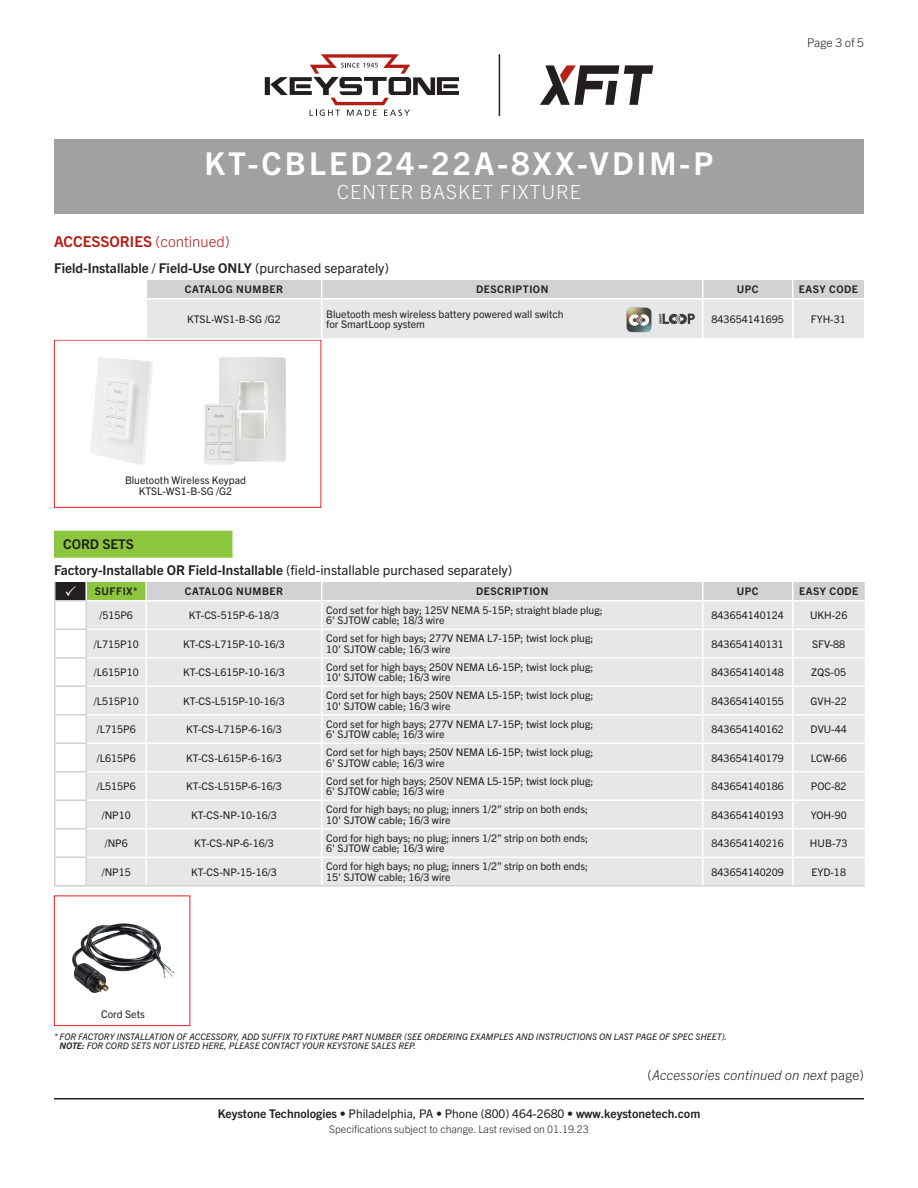
<style>
.page{position:relative;width:918px;height:1188px;background:#fff}
.page>*{position:absolute;margin:0;border:0;box-sizing:border-box;transform-origin:0 0}
.t1{font:700 31.5px "Trade Gothic Next LT Pro";letter-spacing:.1em;color:#fff}
.SubTitle{font:300 19.5px "Trade Gothic Next LT Pro";letter-spacing:.05em;color:#fff}
.Heading_01{font:700 15px "Trade Gothic Next LT Pro";color:#b41d15}
.Heading_02{font:700 13.5px "Trade Gothic Next LT Pro";color:#231f20}
.Text_Number_List__2{font:italic 300 13.5px "Trade Gothic Next LT Pro";letter-spacing:.01em;color:#231f20}
.Heading_02_Cord_Sets{font:700 13.5px "Trade Gothic Next LT Pro";color:#231f20}
.t2{font:700 12px "Trade Gothic Next LT Pro";color:#231f20}
.Page{font:300 12px "Trade Gothic Next LT Pro";color:#231f20}
.Table_Text_Left{font:10.5px/10.5px "Trade Gothic Next LT Pro";color:#231f20}
.Table_Text{font:10.5px "Trade Gothic Next LT Pro";color:#231f20}
.Table_Header_Caps{font:700 10.5px "Trade Gothic Next LT Pro";letter-spacing:.05em;color:#231f20}
.Rev{font:300 10.5px "Trade Gothic Next LT Pro";color:#231f20}
.Art_Callout{font:10.5px "Trade Gothic Next LT Pro";color:#231f20}
.Table_Footnote{font:italic 9px/9px "Trade Gothic Next LT Pro";color:#231f20}
.s1{font-weight:300}
.s2{font-weight:400}
.s3{font-weight:700}
.s4{font-style:normal}
</style>
<div class="page">
<hr style="left:54px;top:1098px;width:810px;height:2px;background:#231f20">
<div style="left:54px;top:140px;width:810px;height:74px;background:#a0a1a3"></div>
<div style="left:54px;top:531px;width:178px;height:27px;background:#8bc63e"></div>
<div style="left:86px;top:581px;width:60px;height:20px;background:#8bc63e"></div>
<div style="left:87px;top:602px;width:59px;height:283px;background:#e6e7e9"></div>
<hr style="left:87px;top:600px;width:59px;height:2px;background:#fff">
<hr style="left:87px;top:629px;width:59px;height:1px;background:#fff">
<hr style="left:87px;top:657px;width:59px;height:2px;background:#fff">
<hr style="left:87px;top:686px;width:59px;height:1px;background:#fff">
<hr style="left:87px;top:714px;width:59px;height:2px;background:#fff">
<hr style="left:87px;top:743px;width:59px;height:1px;background:#fff">
<hr style="left:87px;top:771px;width:59px;height:2px;background:#fff">
<hr style="left:87px;top:800px;width:59px;height:1px;background:#fff">
<hr style="left:87px;top:828px;width:59px;height:2px;background:#fff">
<hr style="left:87px;top:857px;width:59px;height:1px;background:#fff">
<svg style="left:147px;top:582px;width:718px;height:303px;background:#e6e7e8"></svg>
<hr style="left:86px;top:581px;width:60px;height:1px;background:#fff">
<hr style="left:703px;top:857px;width:90px;height:1px;background:#fff">
<hr style="left:793px;top:857px;width:72px;height:1px;background:#fff">
<hr style="left:54px;top:885px;width:32px;height:2px;background:#d1d2d4">
<hr style="left:86px;top:885px;width:60px;height:2px;background:#d1d2d4">
<hr style="left:146px;top:885px;width:176px;height:2px;background:#d1d2d4">
<hr style="left:322px;top:885px;width:381px;height:2px;background:#d1d2d4">
<hr style="left:703px;top:885px;width:90px;height:2px;background:#d1d2d4">
<hr style="left:793px;top:885px;width:72px;height:2px;background:#d1d2d4">
<hr style="left:499px;top:54px;width:1px;height:62px;background:#231f20">
<svg style="left:265px;top:54px;width:194px;height:62px"></svg>
<svg style="left:540px;top:65px;width:113px;height:40px"></svg>
<div style="left:54px;top:896px;width:136px;height:130px;border:1px solid #ee1d23"></div>
<img style="left:72px;top:923px;width:103px;height:70px">
<div style="left:54px;top:340px;width:267px;height:168px;border:1px solid #ee1d23"></div>
<img style="left:204px;top:357px;width:82px;height:108px">
<img style="left:90px;top:357px;width:63px;height:108px">
<svg style="left:147px;top:280px;width:717px;height:58px;background:#dedfe0"></svg>
<svg style="left:54px;top:582px;width:33px;height:303px"></svg>
<p class="t1" style="left:205px;top:142px;width:510px">KT-CBLED24-22A-8XX-VDIM-P</p>
<p class="SubTitle" style="left:337px;top:178px;width:245px">CENTER BASKET FIXTURE</p>
<p class="Heading_01" style="left:54px;top:231px;width:177px">ACCESSORIES <span class="s1">(continued)</span></p>
<p class="Page" style="left:807px;top:34px;width:58px">Page 3 of 5</p>
<p class="Heading_02" style="left:54px;top:259px;width:337px">Field-Installable / Field-Use ONLY <span class="s2">(purchased separately)</span></p>
<p class="Table_Header_Caps" style="left:185px;top:282px;width:100px">CATALOG NUMBER</p>
<p class="Table_Header_Caps" style="left:476px;top:282px;width:74px">DESCRIPTION</p>
<p class="Table_Header_Caps" style="left:737px;top:282px;width:23px">UPC</p>
<p class="Table_Header_Caps" style="left:799px;top:282px;width:61px">EASY CODE</p>
<p class="Table_Text" style="left:187px;top:312px;width:95px">KTSL-WS1-B-SG /G2</p>
<p class="Table_Text_Left" style="left:326px;top:308px;width:239px">Bluetooth mesh wireless battery powered wall switch for SmartLoop system</p>
<p class="Table_Text" style="left:712px;top:312px;width:74px">843654141695</p>
<p class="Table_Text" style="left:811px;top:312px;width:36px">FYH-31</p>
<p class="Art_Callout" style="left:125px;top:473px;width:122px">Bluetooth Wireless Keypad</p>
<p class="Art_Callout" style="left:139px;top:484px;width:95px">KTSL-WS1-B-SG /G2</p>
<p class="Heading_02_Cord_Sets" style="left:63px;top:535px;width:72px">CORD SETS</p>
<p class="Heading_02" style="left:54px;top:561px;width:460px">Factory-Installable OR Field-Installable <span class="s2">(field-installable purchased separately)</span></p>
<p class="Table_Header_Caps" style="left:95px;top:584px;width:44px">SUFFIX*</p>
<p class="Table_Header_Caps" style="left:185px;top:584px;width:100px">CATALOG NUMBER</p>
<p class="Table_Header_Caps" style="left:476px;top:584px;width:74px">DESCRIPTION</p>
<p class="Table_Header_Caps" style="left:737px;top:584px;width:23px">UPC</p>
<p class="Table_Header_Caps" style="left:799px;top:584px;width:61px">EASY CODE</p>
<p class="Table_Text" style="left:99px;top:608px;width:35px">/515P6</p>
<p class="Table_Text" style="left:189px;top:608px;width:92px">KT-CS-515P-6-18/3</p>
<p class="Table_Text_Left" style="left:326px;top:604px;width:278px">Cord set for high bay; 125V NEMA 5-15P; straight blade plug;<br>6' SJTOW cable; 18/3 wire</p>
<p class="Table_Text" style="left:712px;top:608px;width:74px">843654140124</p>
<p class="Table_Text" style="left:810px;top:608px;width:39px">UKH-26</p>
<p class="Table_Text" style="left:94px;top:636px;width:46px">/L715P10</p>
<p class="Table_Text" style="left:183px;top:636px;width:103px">KT-CS-L715P-10-16/3</p>
<p class="Table_Text_Left" style="left:326px;top:633px;width:269px">Cord set for high bays; 277V NEMA L7-15P; twist lock plug;<br>10' SJTOW cable; 16/3 wire</p>
<p class="Table_Text" style="left:712px;top:636px;width:74px">843654140131</p>
<p class="Table_Text" style="left:812px;top:636px;width:35px">SFV-88</p>
<p class="Table_Text" style="left:94px;top:665px;width:46px">/L615P10</p>
<p class="Table_Text" style="left:183px;top:665px;width:103px">KT-CS-L615P-10-16/3</p>
<p class="Table_Text_Left" style="left:326px;top:661px;width:269px">Cord set for high bays; 250V NEMA L6-15P; twist lock plug;<br>10' SJTOW cable; 16/3 wire</p>
<p class="Table_Text" style="left:712px;top:665px;width:74px">843654140148</p>
<p class="Table_Text" style="left:811px;top:665px;width:36px">ZQS-05</p>
<p class="Table_Text" style="left:94px;top:693px;width:46px">/L515P10</p>
<p class="Table_Text" style="left:183px;top:693px;width:103px">KT-CS-L515P-10-16/3</p>
<p class="Table_Text_Left" style="left:326px;top:690px;width:269px">Cord set for high bays; 250V NEMA L5-15P; twist lock plug;<br>10' SJTOW cable; 16/3 wire</p>
<p class="Table_Text" style="left:712px;top:693px;width:74px">843654140155</p>
<p class="Table_Text" style="left:811px;top:693px;width:38px">GVH-22</p>
<p class="Table_Text" style="left:97px;top:722px;width:40px">/L715P6</p>
<p class="Table_Text" style="left:186px;top:722px;width:97px">KT-CS-L715P-6-16/3</p>
<p class="Table_Text_Left" style="left:326px;top:718px;width:269px">Cord set for high bays; 277V NEMA L7-15P; twist lock plug;<br>6' SJTOW cable; 16/3 wire</p>
<p class="Table_Text" style="left:712px;top:722px;width:74px">843654140162</p>
<p class="Table_Text" style="left:811px;top:722px;width:38px">DVU-44</p>
<p class="Table_Text" style="left:97px;top:750px;width:40px">/L615P6</p>
<p class="Table_Text" style="left:186px;top:750px;width:97px">KT-CS-L615P-6-16/3</p>
<p class="Table_Text_Left" style="left:326px;top:747px;width:269px">Cord set for high bays; 250V NEMA L6-15P; twist lock plug;<br>6' SJTOW cable; 16/3 wire</p>
<p class="Table_Text" style="left:712px;top:750px;width:74px">843654140179</p>
<p class="Table_Text" style="left:811px;top:750px;width:38px">LCW-66</p>
<p class="Table_Text" style="left:97px;top:779px;width:40px">/L515P6</p>
<p class="Table_Text" style="left:186px;top:779px;width:97px">KT-CS-L515P-6-16/3</p>
<p class="Table_Text_Left" style="left:326px;top:775px;width:269px">Cord set for high bays; 250V NEMA L5-15P; twist lock plug;<br>6' SJTOW cable; 16/3 wire</p>
<p class="Table_Text" style="left:712px;top:779px;width:74px">843654140186</p>
<p class="Table_Text" style="left:811px;top:779px;width:37px">POC-82</p>
<p class="Table_Text" style="left:102px;top:807px;width:31px">/NP10</p>
<p class="Table_Text" style="left:191px;top:807px;width:87px">KT-CS-NP-10-16/3</p>
<p class="Table_Text_Left" style="left:326px;top:804px;width:263px">Cord for high bays; no plug; inners 1/2” strip on both ends;<br>10' SJTOW cable; 16/3 wire</p>
<p class="Table_Text" style="left:712px;top:807px;width:74px">843654140193</p>
<p class="Table_Text" style="left:811px;top:807px;width:38px">YOH-90</p>
<p class="Table_Text" style="left:105px;top:836px;width:25px">/NP6</p>
<p class="Table_Text" style="left:194px;top:836px;width:81px">KT-CS-NP-6-16/3</p>
<p class="Table_Text_Left" style="left:326px;top:832px;width:263px">Cord for high bays; no plug; inners 1/2” strip on both ends;<br>6' SJTOW cable; 16/3 wire</p>
<p class="Table_Text" style="left:712px;top:836px;width:74px">843654140216</p>
<p class="Table_Text" style="left:810px;top:836px;width:39px">HUB-73</p>
<p class="Table_Text" style="left:102px;top:864px;width:31px">/NP15</p>
<p class="Table_Text" style="left:191px;top:864px;width:87px">KT-CS-NP-15-16/3</p>
<p class="Table_Text_Left" style="left:326px;top:861px;width:263px">Cord for high bays; no plug; inners 1/2” strip on both ends;<br>15' SJTOW cable; 16/3 wire</p>
<p class="Table_Text" style="left:712px;top:864px;width:74px">843654140209</p>
<p class="Table_Text" style="left:811px;top:864px;width:36px">EYD-18</p>
<p class="Art_Callout" style="left:101px;top:1006px;width:45px">Cord Sets</p>
<p class="Table_Footnote" style="left:60px;top:1032px;width:669px;text-indent:-6px">* FOR FACTORY INSTALLATION OF ACCESSORY, ADD SUFFIX TO FIXTURE PART NUMBER (SEE ORDERING EXAMPLES AND INSTRUCTIONS ON LAST PAGE OF SPEC SHEET).<br><span class="s3">NOTE:</span> FOR CORD SETS NOT LISTED HERE, PLEASE CONTACT YOUR KEYSTONE SALES REP.</p>
<p class="Text_Number_List__2" style="left:647px;top:1066px;width:218px"><span class="s4">(</span>Accessories continued on next <span class="s4">page)</span></p>
<p class="t2" style="left:218px;top:1105px;width:484px">Keystone Technologies <span class="s2">• Philadelphia, PA • Phone (800) 464-2680 •</span> www.keystonetech.com</p>
<p class="Rev" style="left:329px;top:1122px;width:261px">Specifications subject to change. Last revised on 01.19.23</p>
</div>
